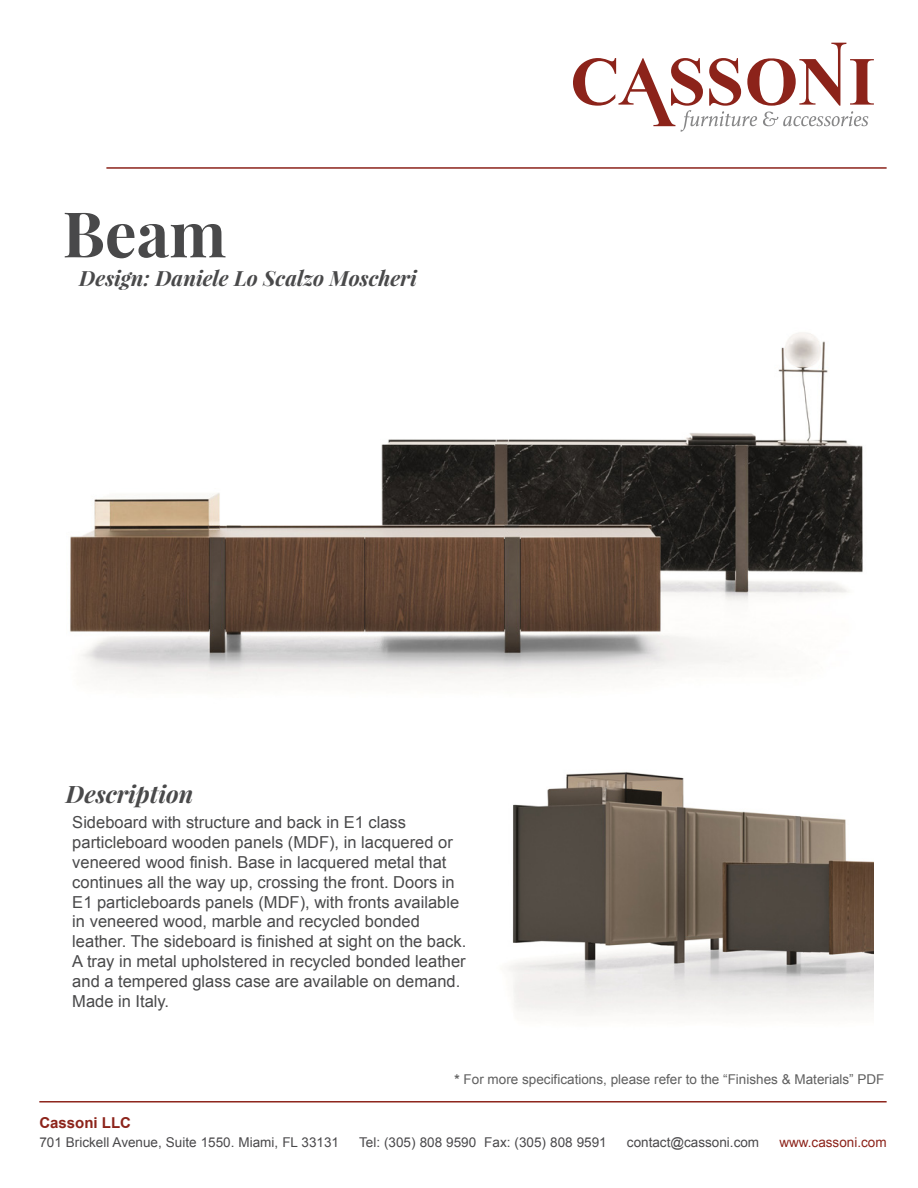
<style>
.page{position:relative;width:918px;height:1188px;background:#fff}
.page>*{position:absolute;margin:0;border:0;box-sizing:border-box;transform-origin:0 0}
.t1{font:700 63px "Playfair Display";color:#49494a}
.t2{font:italic 700 24px "Playfair Display";color:#49494a}
.t3{font:italic 700 21px "Playfair Display";color:#49494a}
.t4{font:16.5px/19.8px "Arial";color:#49494a}
.t5{font:700 15px "Arial";color:#8c231a}
.t6{font:13.5px "Arial";color:#4a494b}
.t7{font:13.5px "Arial";color:#5f5f5f}
.t8{font:13.5px "Arial";color:#8c231a}
.s1{font-weight:700}
</style>
<div class="page">
<img style="left:508px;top:772px;width:366px;height:243px">
<svg style="left:573px;top:43px;width:301px;height:89px"></svg>
<hr style="left:106px;top:167px;width:781px;height:2px;background:#8c231a">
<hr style="left:39px;top:1101px;width:848px;height:2px;background:#8c231a">
<img style="left:70px;top:332px;width:793px;height:350px">
<h1 class="t1" style="left:63px;top:194px;width:165px">Beam</h1>
<p class="t3" style="left:79px;top:264px;width:339px">Design: Daniele Lo Scalzo Moscheri</p>
<h2 class="t2" style="left:66px;top:778px;width:129px">Description</h2>
<p class="t4" style="left:72px;top:813px;width:396px">Sideboard with structure and back in E1 class particleboard wooden panels (MDF), in lacquered or veneered wood finish. Base in lacquered metal that continues all the way up, crossing the front. Doors in E1 particleboards panels (MDF), with fronts available in veneered wood, marble and recycled bonded leather. The sideboard is finished at sight on the back.<br>A tray in metal upholstered in recycled bonded leather and a tempered glass case are available on demand.<br>Made in Italy.</p>
<p class="t7" style="left:455px;top:1070px;width:431px"><span class="s1">*</span> For more specifications, please refer to the “Finishes &amp; Materials” PDF</p>
<p class="t5" style="left:39px;top:1113px;width:93px">Cassoni LLC</p>
<p class="t6" style="left:39px;top:1134px;width:301px">701 Brickell Avenue, Suite 1550. Miami, FL 33131</p>
<p class="t6" style="left:359px;top:1134px;width:249px">Tel: (305) 808 9590 Fax: (305) 808 9591</p>
<p class="t6" style="left:627px;top:1134px;width:134px">contact@cassoni.com</p>
<p class="t8" style="left:779px;top:1134px;width:109px">www.cassoni.com</p>
</div>
